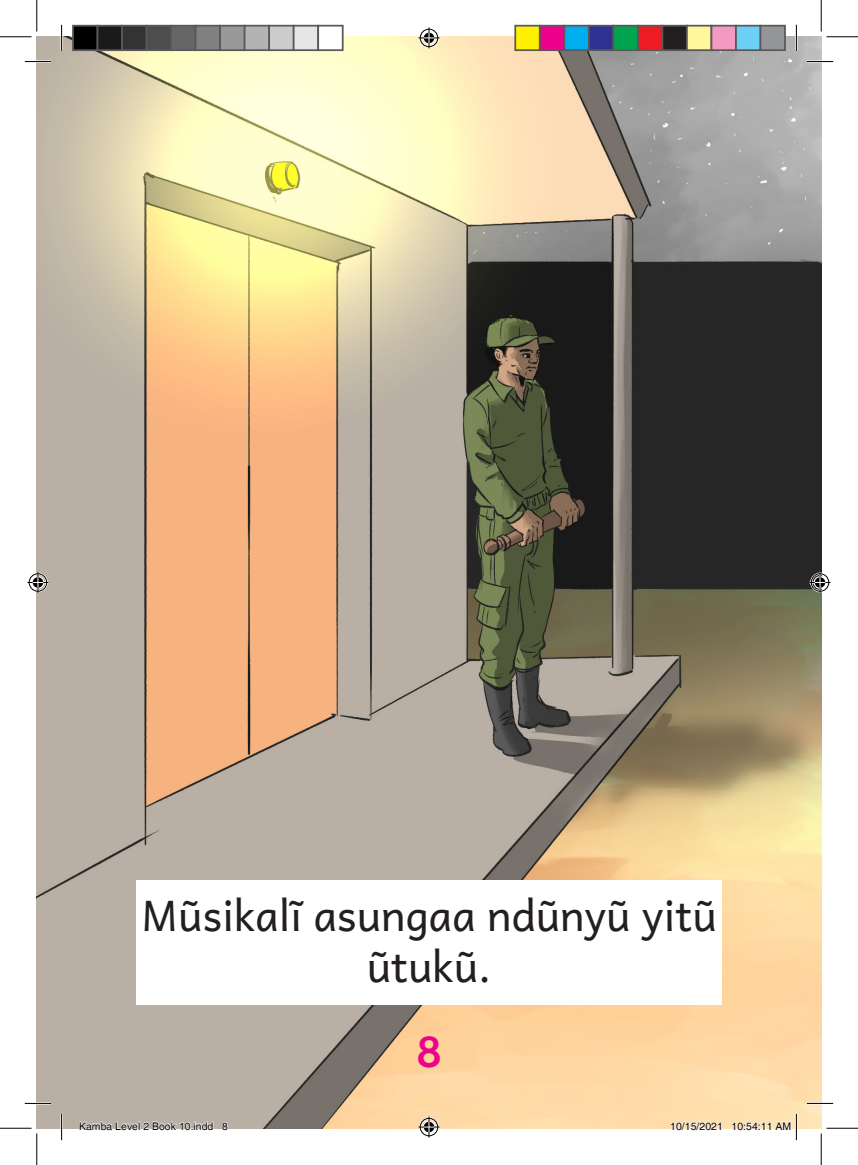
<style>
.page{position:relative;width:858px;height:1165px;background:#fff}
.page>*{position:absolute;margin:0;border:0;box-sizing:border-box;transform-origin:0 0}
.Body_Text{font:42px/50.4px "Andika New Basic";color:#231f20;text-align:center}
.t1{font:700 42px "Andika New Basic";color:#ed028c}
.t2{font:10.5px "Helvetica";color:#000}
</style>
<div class="page">
<img style="left:37px;top:37px;width:784px;height:1091px">
<div style="left:136px;top:880px;width:585px;height:124px;background:#fff"></div>
<hr style="left:25px;top:60px;width:26px;height:3px;background:#fff">
<hr style="left:806px;top:60px;width:26px;height:3px;background:#fff">
<hr style="left:25px;top:1102px;width:26px;height:2px;background:#fff">
<hr style="left:806px;top:1102px;width:26px;height:2px;background:#fff">
<hr style="left:60px;top:25px;width:3px;height:26px;background:#fff">
<hr style="left:60px;top:1114px;width:3px;height:26px;background:#fff">
<hr style="left:795px;top:25px;width:2px;height:26px;background:#fff">
<hr style="left:795px;top:1114px;width:2px;height:26px;background:#fff">
<svg style="left:25px;top:61px;width:26px;height:1px"></svg>
<svg style="left:806px;top:61px;width:26px;height:1px"></svg>
<svg style="left:25px;top:1103px;width:26px;height:1px"></svg>
<svg style="left:806px;top:1103px;width:26px;height:1px"></svg>
<svg style="left:61px;top:25px;width:1px;height:26px"></svg>
<svg style="left:61px;top:1114px;width:1px;height:26px"></svg>
<svg style="left:795px;top:25px;width:1px;height:26px"></svg>
<hr style="left:0;top:36px;width:32px;height:1px;background:#000">
<hr style="left:826px;top:36px;width:31px;height:1px;background:#000">
<hr style="left:0;top:1128px;width:32px;height:1px;background:#000">
<hr style="left:826px;top:1128px;width:31px;height:1px;background:#000">
<hr style="left:36px;top:0;width:1px;height:32px;background:#000">
<hr style="left:36px;top:1133px;width:1px;height:32px;background:#000">
<hr style="left:820px;top:0;width:1px;height:32px;background:#000">
<hr style="left:820px;top:1133px;width:1px;height:32px;background:#000">
<svg style="left:418px;top:27px;width:21px;height:21px"></svg>
<svg style="left:418px;top:1116px;width:21px;height:21px"></svg>
<svg style="left:27px;top:572px;width:21px;height:21px"></svg>
<svg style="left:809px;top:572px;width:21px;height:21px"></svg>
<div style="left:73px;top:26px;width:24px;height:24px;background:#000"></div>
<div style="left:72px;top:25px;width:26px;height:26px;border:2px solid #595959"></div>
<div style="left:97px;top:26px;width:25px;height:24px;background:#1a1a1a"></div>
<div style="left:97px;top:25px;width:26px;height:26px;border:2px solid #595959"></div>
<div style="left:122px;top:26px;width:24px;height:24px;background:#333"></div>
<div style="left:121px;top:25px;width:26px;height:26px;border:2px solid #595959"></div>
<div style="left:146px;top:26px;width:25px;height:24px;background:#4d4d4d"></div>
<div style="left:146px;top:25px;width:26px;height:26px;border:2px solid #595959"></div>
<div style="left:171px;top:26px;width:24px;height:24px;background:#666"></div>
<div style="left:170px;top:25px;width:26px;height:26px;border:2px solid #595959"></div>
<div style="left:195px;top:26px;width:25px;height:24px;background:#808080"></div>
<div style="left:195px;top:25px;width:26px;height:26px;border:2px solid #595959"></div>
<div style="left:220px;top:26px;width:24px;height:24px;background:#999"></div>
<div style="left:219px;top:25px;width:26px;height:26px;border:2px solid #595959"></div>
<div style="left:244px;top:26px;width:25px;height:24px;background:#b3b3b3"></div>
<div style="left:244px;top:25px;width:26px;height:26px;border:2px solid #595959"></div>
<div style="left:269px;top:26px;width:24px;height:24px;background:#ccc"></div>
<div style="left:268px;top:25px;width:26px;height:26px;border:2px solid #595959"></div>
<div style="left:293px;top:26px;width:25px;height:24px;background:#e6e6e6"></div>
<div style="left:293px;top:25px;width:26px;height:26px;border:2px solid #595959"></div>
<div style="left:318px;top:26px;width:24px;height:24px;background:#fff"></div>
<div style="left:317px;top:25px;width:26px;height:26px;border:2px solid #595959"></div>
<div style="left:515px;top:26px;width:24px;height:24px;background:#fff101"></div>
<div style="left:514px;top:25px;width:26px;height:26px;border:2px solid #595959"></div>
<div style="left:539px;top:26px;width:25px;height:24px;background:#ed028c"></div>
<div style="left:538px;top:25px;width:27px;height:26px;border:2px solid #595959"></div>
<div style="left:564px;top:26px;width:24px;height:24px;background:#00aeef"></div>
<div style="left:563px;top:25px;width:26px;height:26px;border:2px solid #595959"></div>
<div style="left:588px;top:26px;width:25px;height:24px;background:#2e3092"></div>
<div style="left:587px;top:25px;width:27px;height:26px;border:2px solid #595959"></div>
<div style="left:613px;top:26px;width:24px;height:24px;background:#00a54f"></div>
<div style="left:612px;top:25px;width:26px;height:26px;border:2px solid #595959"></div>
<div style="left:637px;top:26px;width:25px;height:24px;background:#ee1d23"></div>
<div style="left:636px;top:25px;width:27px;height:26px;border:2px solid #595959"></div>
<div style="left:662px;top:26px;width:24px;height:24px;background:#231f20"></div>
<div style="left:661px;top:25px;width:26px;height:26px;border:2px solid #595959"></div>
<div style="left:686px;top:26px;width:25px;height:24px;background:#fff79a"></div>
<div style="left:685px;top:25px;width:27px;height:26px;border:2px solid #595959"></div>
<div style="left:711px;top:26px;width:24px;height:24px;background:#f499c2"></div>
<div style="left:710px;top:25px;width:26px;height:26px;border:2px solid #595959"></div>
<div style="left:735px;top:26px;width:25px;height:24px;background:#6bcff6"></div>
<div style="left:734px;top:25px;width:27px;height:26px;border:2px solid #595959"></div>
<div style="left:760px;top:26px;width:24px;height:24px;background:#939598"></div>
<div style="left:759px;top:25px;width:26px;height:26px;border:2px solid #595959"></div>
<svg style="left:79px;top:1121px;width:134px;height:8px"></svg>
<svg style="left:222px;top:1121px;width:6px;height:8px"></svg>
<svg style="left:670px;top:1121px;width:51px;height:8px"></svg>
<svg style="left:731px;top:1114px;width:65px;height:26px"></svg>
<p class="Body_Text" style="left:141px;top:885px;width:576px">Mũsikalĩ asungaa ndũnyũ yitũ ũtukũ.</p>
<h1 class="t1" style="left:416px;top:1013px;width:26px">8</h1>
<p class="t2" style="left:79px;top:1120px;width:150px">Kamba Level 2 Book 10.indd 8</p>
<p class="t2" style="left:670px;top:1120px;width:122px">10/15/2021 10:54:11 AM</p>
</div>
